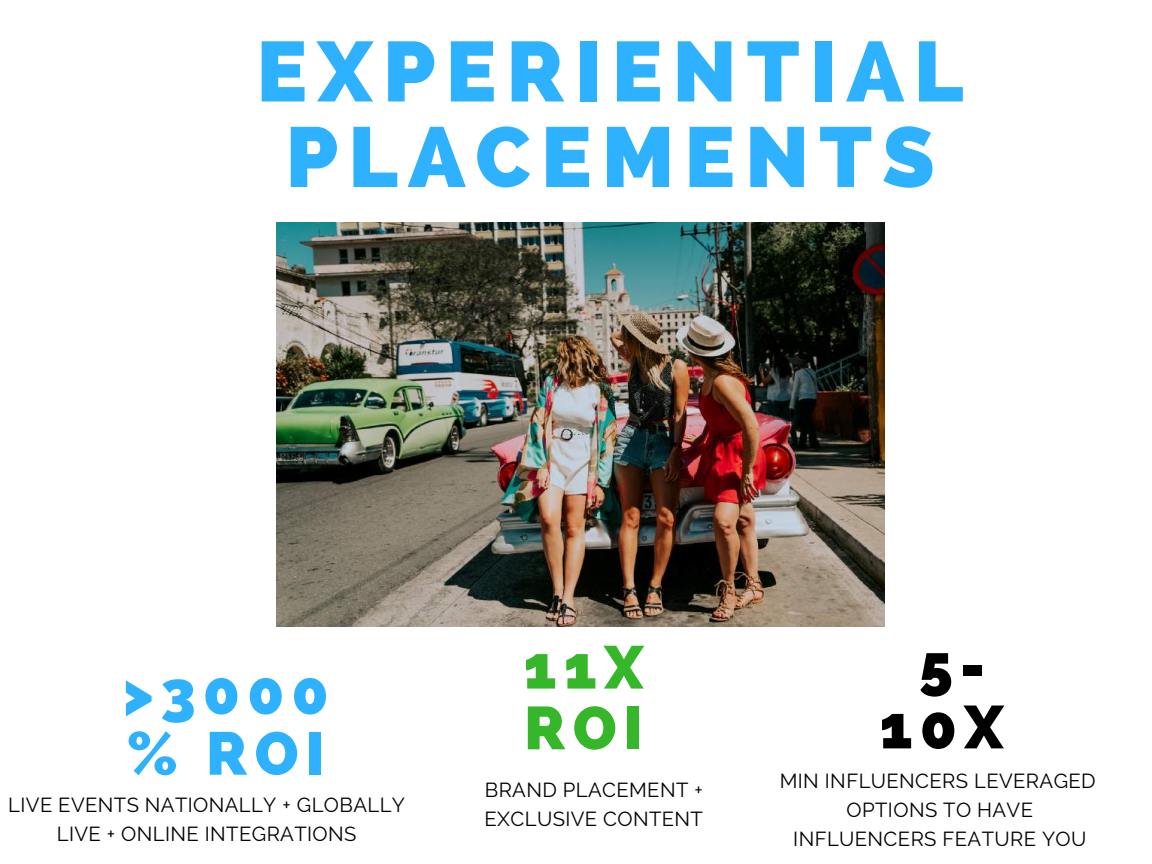
<style>
.page{position:relative;width:1152px;height:864px;background:#fff}
.page>*{position:absolute;margin:0;border:0;box-sizing:border-box;transform-origin:0 0}
.t1{font:800 84.75px/85.5px "Raleway";letter-spacing:.12em;color:#2eb2ff;text-align:center}
.t2{font:800 60.3px/60.8px "Raleway";letter-spacing:.12em;color:#2eb2ff}
.t3{font:800 60.3px/60.8px "Raleway";letter-spacing:.12em;color:#35b729}
.t4{font:800 60.3px/60.8px "Raleway";color:#000;text-align:center}
.t5{font:20.25px/29.2px "Raleway";letter-spacing:.02em;color:#000;text-align:center}
</style>
<div class="page">
<img style="left:277px;top:223px;width:607px;height:404px">
<h1 class="t1" style="left:256px;top:29px;width:709px">EXPERIENTIAL<br>PLACEMENTS</h1>
<h2 class="t2" style="left:123px;top:662px;width:208px">&gt;3000 % ROI</h2>
<p class="t5" style="left:8px;top:790px;width:398px">LIVE EVENTS NATIONALLY + GLOBALLY<br>LIVE + ONLINE INTEGRATIONS</p>
<h2 class="t3" style="left:524px;top:637px;width:122px">11X<br>ROI</h2>
<p class="t5" style="left:485px;top:775px;width:220px;text-align:left">BRAND PLACEMENT +<br>EXCLUSIVE CONTENT</p>
<h2 class="t4" style="left:880px;top:636px;width:126px">5-<br>10X</h2>
<p class="t5" style="left:780px;top:766px;width:318px">MIN INFLUENCERS LEVERAGED<br>OPTIONS TO HAVE<br>INFLUENCERS FEATURE YOU</p>
</div>
